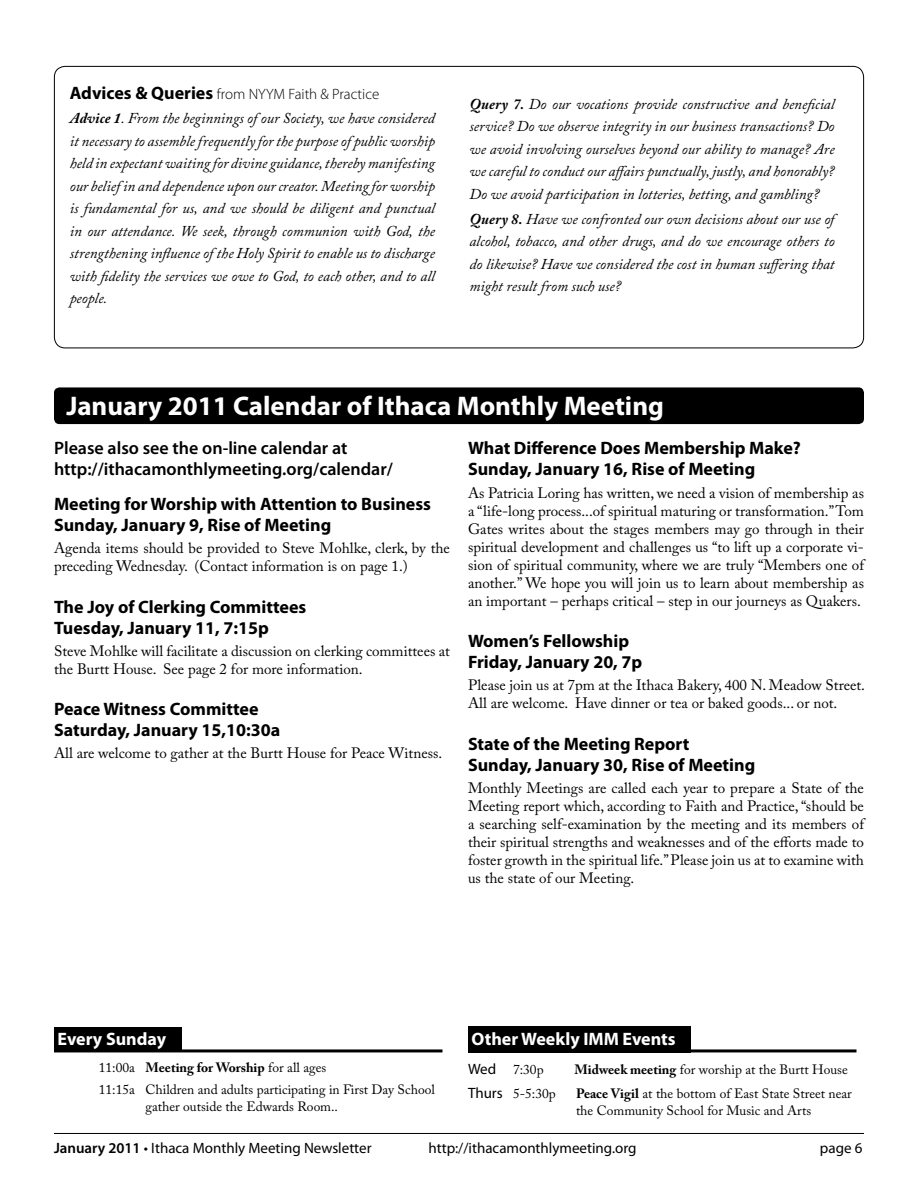
<style>
.page{position:relative;width:918px;height:1188px;background:#fff}
.page>*{position:absolute;margin:0;border:0;box-sizing:border-box;transform-origin:0 0}
.t1{font:700 27px "Myriad Pro";color:#fff}
.t2{font:700 18px/21px "Myriad Pro";color:#000}
.t3{font:600 18px/21px "Myriad Pro";color:#000}
.t4{font:700 18px "Myriad Pro";color:#fff}
.t5{font:15px/18px "Adobe Caslon Pro";color:#000}
.t6{font:italic 15px/22.5px "Adobe Caslon Pro";color:#000;text-align:justify}
.t7{font:15px "Myriad Pro";color:#000}
.t8{font:300 15px "Myriad Pro";color:#000}
.t9{font:13.5px/21.9px "Adobe Caslon Pro";color:#000}
.s1{font-weight:700;font-size:18px}
.s2{font-weight:700}
.s3{font-family:"Myriad Pro";font-size:15px}
.s4{font-weight:600}
</style>
<div class="page">
<hr style="left:54px;top:1133px;width:810px;height:1px;background:#000">
<div style="left:54px;top:387px;width:810px;height:37px;background:#000;border-radius:5px"></div>
<hr style="left:468px;top:1049px;width:388px;height:3px;background:#000">
<div style="left:468px;top:1026px;width:223px;height:27px;background:#000"></div>
<hr style="left:54px;top:1049px;width:388px;height:3px;background:#000">
<div style="left:54px;top:1027px;width:128px;height:25px;background:#000"></div>
<p class="t8" style="left:70px;top:86px;width:311px"><span class="s1">Advices &amp; Queries</span> from NYYM Faith &amp; Practice</p>
<p class="t6" style="left:70px;top:107px;width:367px"><span class="s2">Advice 1</span>. From the beginnings of our Society, we have considered it necessary to assemble frequently for the purpose of public worship held in expectant waiting for divine guidance, thereby manifesting our belief in and dependence upon our creator. Meeting for worship is fundamental for us, and we should be diligent and punctual in our attendance. We seek, through communion with God, the strengthening influence of the Holy Spirit to enable us to discharge with fidelity the services we owe to God, to each other, and to all people.</p>
<p class="t6" style="left:470px;top:92px;width:367px"><span class="s2">Query 7.</span> Do our vocations provide constructive and beneficial service? Do we observe integrity in our business transactions? Do we avoid involving ourselves beyond our ability to manage? Are we careful to conduct our affairs punctually, justly, and honorably?<br>Do we avoid participation in lotteries, betting, and gambling?</p>
<p class="t6" style="left:470px;top:207px;width:367px"><span class="s2">Query 8.</span> Have we confronted our own decisions about our use of alcohol, tobacco, and other drugs, and do we encourage others to do likewise? Have we considered the cost in human suffering that might result from such use?</p>
<h1 class="t1" style="left:66px;top:391px;width:599px">January 2011 Calendar of Ithaca Monthly Meeting</h1>
<p class="t3" style="left:54px;top:438px;width:340px">Please also see the on-line calendar at http://ithacamonthlymeeting.org/calendar/</p>
<p class="t2" style="left:54px;top:494px;width:379px">Meeting for Worship with Attention to Business<br>Sunday, January 9, Rise of Meeting</p>
<p class="t5" style="left:54px;top:539px;width:398px">Agenda items should be provided to Steve Mohlke, clerk, by the preceding Wednesday. (Contact information is on page 1.)</p>
<p class="t2" style="left:54px;top:596px;width:254px">The Joy of Clerking Committees<br>Tuesday, January 11, 7:15p</p>
<p class="t5" style="left:54px;top:642px;width:398px">Steve Mohlke will facilitate a discussion on clerking committees at the Burtt House. See page 2 for more information.</p>
<p class="t2" style="left:54px;top:699px;width:228px">Peace Witness Committee<br>Saturday, January 15,10:30a</p>
<p class="t5" style="left:54px;top:744px;width:390px">All are welcome to gather at the Burtt House for Peace Witness.</p>
<p class="t2" style="left:468px;top:438px;width:334px">What Difference Does Membership Make?<br>Sunday, January 16, Rise of Meeting</p>
<p class="t5" style="left:468px;top:484px;width:398px;text-align:justify">As Patricia Loring has written, we need a vision of membership as a “life-long process...of spiritual maturing or transformation.” Tom Gates writes about the stages members may go through in their spiritual development and challenges us “to lift up a corporate vi&shy;sion of spiritual community, where we are truly “Members one of another.” We hope you will join us to learn about membership as an important – perhaps critical – step in our journeys as Quakers.</p>
<p class="t2" style="left:468px;top:631px;width:176px">Women’s Fellowship<br>Friday, January 20, 7p</p>
<p class="t5" style="left:468px;top:676px;width:399px">Please join us at 7pm at the Ithaca Bakery, 400 N. Meadow Street.<br>All are welcome. Have dinner or tea or baked goods... or not.</p>
<p class="t2" style="left:468px;top:733px;width:289px">State of the Meeting Report<br>Sunday, January 30, Rise of Meeting</p>
<p class="t5" style="left:468px;top:779px;width:398px;text-align:justify">Monthly Meetings are called each year to prepare a State of the Meeting report which, according to Faith and Practice, “should be a searching self-examination by the meeting and its members of their spiritual strengths and weaknesses and of the efforts made to foster growth in the spiritual life.” Please join us at to examine with us the state of our Meeting.</p>
<p class="t4" style="left:58px;top:1029px;width:110px">Every Sunday</p>
<p class="t9" style="left:99px;top:1057px;width:338px">11:00a <span class="s2">Meeting for Worship</span> for all ages<br>11:15a Children and adults participating in First Day School</p>
<p class="t9" style="left:146px;top:1095px;width:194px">gather outside the Edwards Room..</p>
<p class="t4" style="left:472px;top:1028px;width:206px">Other Weekly IMM Events</p>
<p class="t9" style="left:468px;top:1058px;width:77px"><span class="s3">Wed</span> 7:30p</p>
<p class="t9" style="left:575px;top:1058px;width:275px"><span class="s2">Midweek meeting</span> for worship at the Burtt House</p>
<p class="t9" style="left:468px;top:1083px;width:89px"><span class="s3">Thurs</span> 5-5:30p</p>
<p class="t9" style="left:576px;top:1086px;width:277px;line-height:16.5px"><span class="s2">Peace Vigil</span> at the bottom of East State Street near the Community School for Music and Arts</p>
<p class="t7" style="left:54px;top:1140px;width:319px"><span class="s4">January 2011</span> • Ithaca Monthly Meeting Newsletter</p>
<p class="t7" style="left:428px;top:1140px;width:210px">http://ithacamonthlymeeting.org</p>
<p class="t7" style="left:820px;top:1140px;width:44px">page 6</p>
</div>
